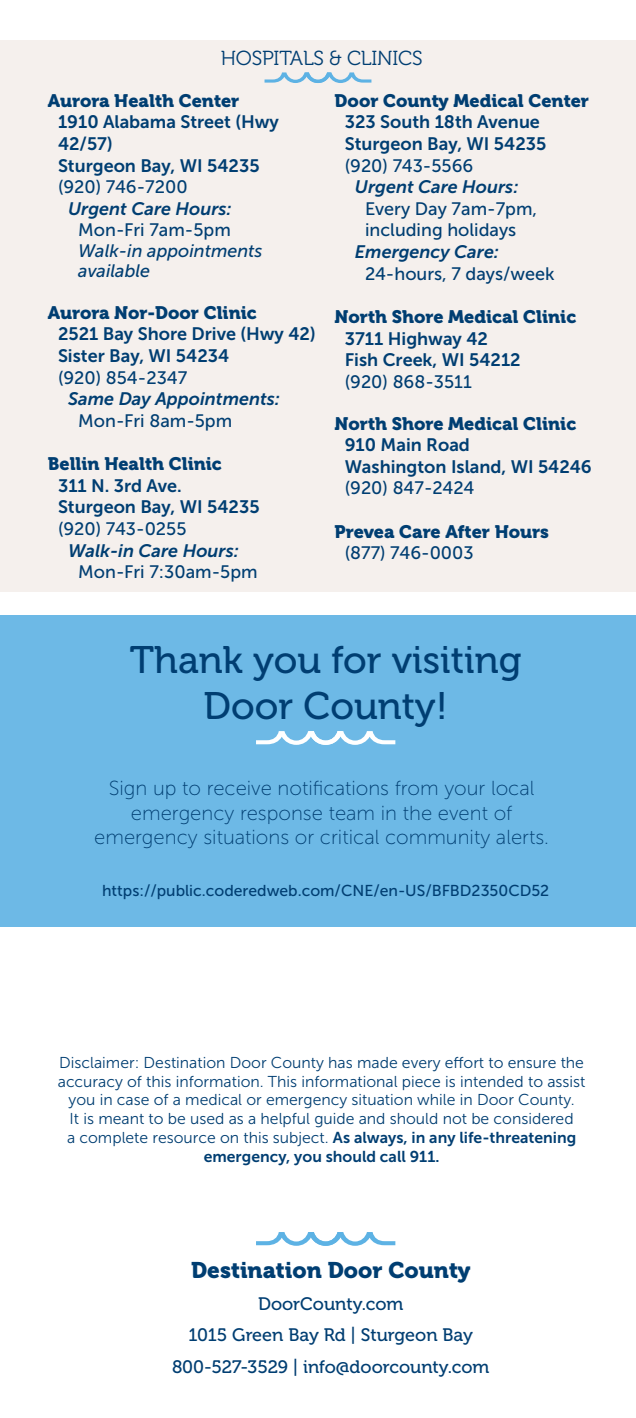
<style>
.page{position:relative;width:636px;height:1418px;background:#fff}
.page>*{position:absolute;margin:0;border:0;box-sizing:border-box;transform-origin:0 0}
.t1{font:38.25px "Museo 500";color:#003e72}
.t2{font:22.5px "Museo 900";color:#003e72}
.t3{font:20.25px/24.8px "Museo Sans 100";color:#003e72;text-align:center}
.t4{font:20.25px "Museo 300";letter-spacing:-.01em;color:#003e72}
.t5{font:18px/21.6px "Museo Sans 700";color:#003e72}
.t6{font:18px "Museo Sans 500";color:#003e72}
.t7{font:18px "Museo 900";color:#003e72}
.t8{font:italic 18px "Museo Sans 700";color:#003e72}
.t9{font:18px "Museo 500";color:#003e72}
.t10{font:italic 18px/20.2px "Museo Sans 500";color:#003e72}
.t11{font:15.75px/18.9px "Museo Sans 300";color:#003e72;text-align:center}
.t12{font:15.75px "Museo Sans 500";color:#003e72}
.s1{font-family:"Museo Sans 700"}
</style>
<div class="page">
<div style="left:0;top:615px;width:635px;height:311px;background:#6db9e6"></div>
<svg style="left:256px;top:731px;width:139px;height:14px"></svg>
<svg style="left:256px;top:1232px;width:139px;height:13px"></svg>
<div style="left:0;top:40px;width:635px;height:552px;background:#f4efeb"></div>
<svg style="left:264px;top:72px;width:107px;height:11px"></svg>
<p class="t4" style="left:220px;top:48px;width:203px">HOSPITALS &amp; CLINICS</p>
<p class="t7" style="left:48px;top:90px;width:193px">Aurora Health Center</p>
<p class="t5" style="left:58px;top:111px;width:222px">1910 Alabama Street (Hwy<br>42/57)</p>
<p class="t5" style="left:58px;top:155px;width:203px">Sturgeon Bay, WI 54235</p>
<p class="t6" style="left:58px;top:177px;width:131px">(920) 746-7200</p>
<p class="t8" style="left:68px;top:199px;width:165px">Urgent Care Hours:</p>
<p class="t6" style="left:78px;top:220px;width:154px">Mon-Fri 7am-5pm</p>
<p class="t10" style="left:78px;top:240px;width:186px">Walk-in appointments available</p>
<p class="t7" style="left:48px;top:302px;width:210px">Aurora Nor-Door Clinic</p>
<p class="t5" style="left:58px;top:323px;width:259px">2521 Bay Shore Drive (Hwy 42)</p>
<p class="t5" style="left:58px;top:345px;width:173px">Sister Bay, WI 54234</p>
<p class="t6" style="left:58px;top:368px;width:131px">(920) 854-2347</p>
<p class="t8" style="left:68px;top:389px;width:213px">Same Day Appointments:</p>
<p class="t6" style="left:78px;top:411px;width:155px">Mon-Fri 8am-5pm</p>
<p class="t7" style="left:48px;top:453px;width:175px">Bellin Health Clinic</p>
<p class="t5" style="left:58px;top:475px;width:125px">311 N. 3rd Ave.</p>
<p class="t5" style="left:58px;top:496px;width:203px">Sturgeon Bay, WI 54235</p>
<p class="t6" style="left:58px;top:519px;width:130px">(920) 743-0255</p>
<p class="t8" style="left:68px;top:540px;width:172px">Walk-in Care Hours:</p>
<p class="t6" style="left:78px;top:562px;width:181px">Mon-Fri 7:30am-5pm</p>
<p class="t7" style="left:334px;top:90px;width:256px">Door County Medical Center</p>
<p class="t5" style="left:344px;top:111px;width:196px">323 South 18th Avenue</p>
<p class="t5" style="left:344px;top:133px;width:203px">Sturgeon Bay, WI 54235</p>
<p class="t6" style="left:344px;top:156px;width:130px">(920) 743-5566</p>
<p class="t8" style="left:354px;top:177px;width:165px">Urgent Care Hours:</p>
<p class="t6" style="left:364px;top:199px;width:173px">Every Day 7am-7pm,</p>
<p class="t6" style="left:364px;top:220px;width:153px">including holidays</p>
<p class="t8" style="left:354px;top:242px;width:146px">Emergency Care:</p>
<p class="t6" style="left:364px;top:264px;width:191px">24-hours, 7 days/week</p>
<p class="t7" style="left:334px;top:306px;width:243px">North Shore Medical Clinic</p>
<p class="t5" style="left:344px;top:327px;width:145px">3711 Highway 42</p>
<p class="t5" style="left:344px;top:349px;width:177px">Fish Creek, WI 54212</p>
<p class="t6" style="left:344px;top:372px;width:128px">(920) 868-3511</p>
<p class="t7" style="left:334px;top:413px;width:243px">North Shore Medical Clinic</p>
<p class="t5" style="left:344px;top:434px;width:127px">910 Main Road</p>
<p class="t5" style="left:344px;top:456px;width:248px">Washington Island, WI 54246</p>
<p class="t6" style="left:344px;top:478px;width:131px">(920) 847-2424</p>
<p class="t7" style="left:334px;top:521px;width:216px">Prevea Care After Hours</p>
<p class="t6" style="left:344px;top:543px;width:130px">(877) 746-0003</p>
<p class="t1" style="left:130px;top:638px;width:393px">Thank you for visiting</p>
<p class="t1" style="left:203px;top:684px;width:245px">Door County!</p>
<p class="t3" style="left:94px;top:775px;width:456px">Sign up to receive notifications from your local emergency response team in the event of emergency situations or critical community alerts.</p>
<p class="t12" style="left:102px;top:882px;width:448px">https://public.coderedweb.com/CNE/en-US/BFBD2350CD52</p>
<p class="t11" style="left:58px;top:1052px;width:528px">Disclaimer: Destination Door County has made every effort to ensure the accuracy of this information. This informational piece is intended to assist you in case of a medical or emergency situation while in Door County.<br>It is meant to be used as a helpful guide and should not be considered<br>a complete resource on this subject. <span class="s1">As always, in any life-threatening emergency, you should call 911.</span></p>
<p class="t2" style="left:191px;top:1257px;width:280px">Destination Door County</p>
<p class="t9" style="left:258px;top:1293px;width:147px">DoorCounty.com</p>
<p class="t9" style="left:188px;top:1325px;width:286px">1015 Green Bay Rd | Sturgeon Bay</p>
<p class="t9" style="left:172px;top:1356px;width:319px">800-527-3529 | info@doorcounty.com</p>
</div>
